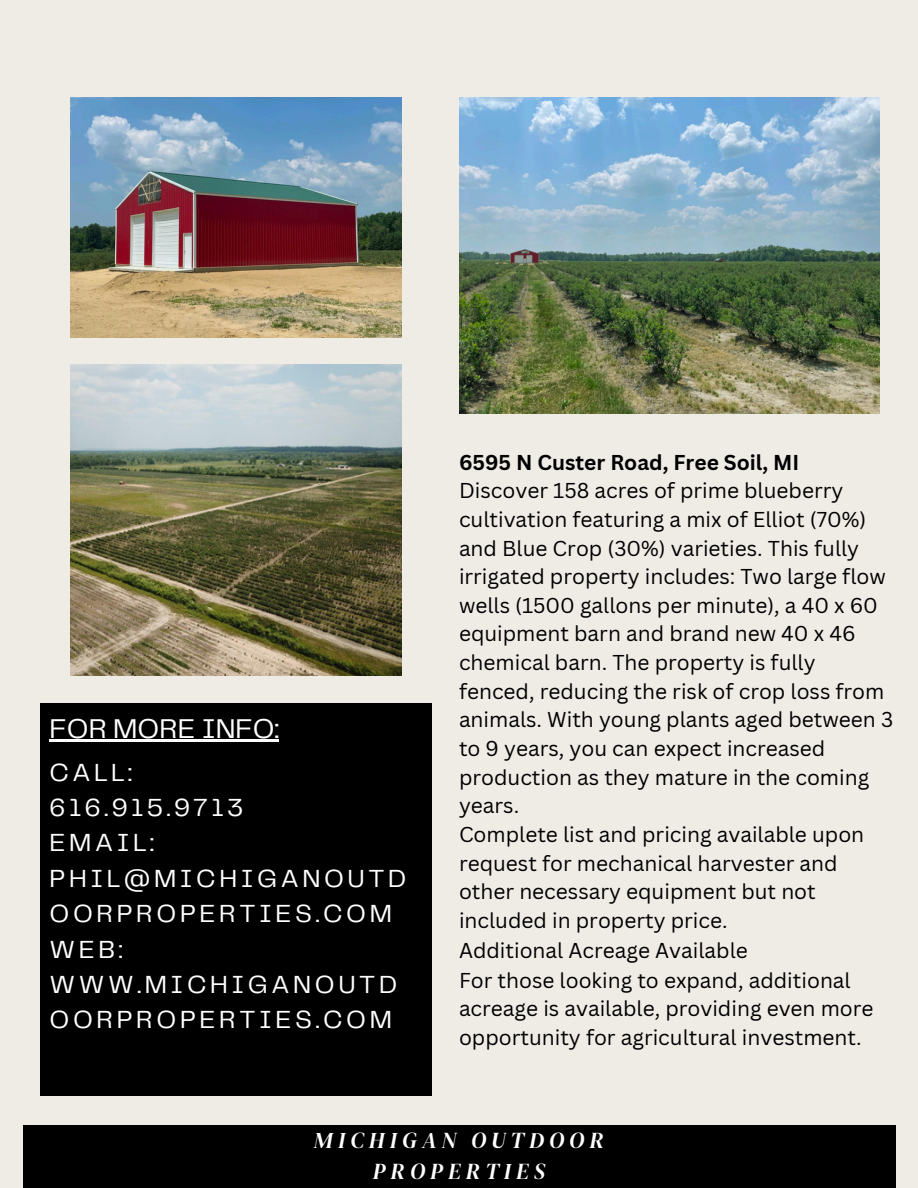
<style>
.page{position:relative;width:918px;height:1188px;background:#efebe5}
.page>*{position:absolute;margin:0;border:0;box-sizing:border-box;transform-origin:0 0}
.t1{font:28.2px "Telegraf";color:#fff}
.t2{font:25.8px/35.4px "Telegraf";letter-spacing:.14em;color:#fff}
.t3{font:italic 22.5px/30.8px "DM Serif Display";letter-spacing:.225em;color:#fff;text-align:center}
.t4{font:21px/28.7px "Canva Sans";color:#000}
.t5{font:700 21px "Canva Sans";color:#000}
</style>
<div class="page">
<div style="left:40px;top:703px;width:392px;height:393px;background:#000"></div>
<div style="left:23px;top:1125px;width:872px;height:63px;background:#000"></div>
<img style="left:459px;top:98px;width:421px;height:316px">
<img style="left:71px;top:98px;width:331px;height:239px">
<img style="left:71px;top:364px;width:331px;height:312px">
<hr style="left:50px;top:740px;width:229px;height:2px;background:#fff">
<p class="t1" style="left:50px;top:716px;width:231px">FOR MORE INFO:</p>
<h1 class="t2" style="left:50px;top:756px;width:358px">CALL:<br>616.915.9713<br>EMAIL:<br>PHIL@MICHIGANOUTD<br>OORPROPERTIES.COM<br>WEB:<br>WWW.MICHIGANOUTD<br>OORPROPERTIES.COM</h1>
<p class="t5" style="left:459px;top:447px;width:342px">6595 N Custer Road, Free Soil, MI</p>
<p class="t4" style="left:459px;top:476px;width:436px">Discover 158 acres of prime blueberry cultivation featuring a mix of Elliot (70%) and Blue Crop (30%) varieties. This fully irrigated property includes: Two large flow wells (1500 gallons per minute), a 40 x 60 equipment barn and brand new 40 x 46 chemical barn. The property is fully fenced, reducing the risk of crop loss from animals. With young plants aged between 3 to 9 years, you can expect increased production as they mature in the coming years.</p>
<p class="t4" style="left:459px;top:819px;width:407px">Complete list and pricing available upon request for mechanical harvester and other necessary equipment but not included in property price.</p>
<p class="t4" style="left:459px;top:935px;width:290px">Additional Acreage Available</p>
<h2 class="t4" style="left:459px;top:965px;width:416px">For those looking to expand, additional acreage is available, providing even more opportunity for agricultural investment.</h2>
<p class="t3" style="left:314px;top:1125px;width:291px">MICHIGAN OUTDOOR<br>PROPERTIES</p>
</div>
